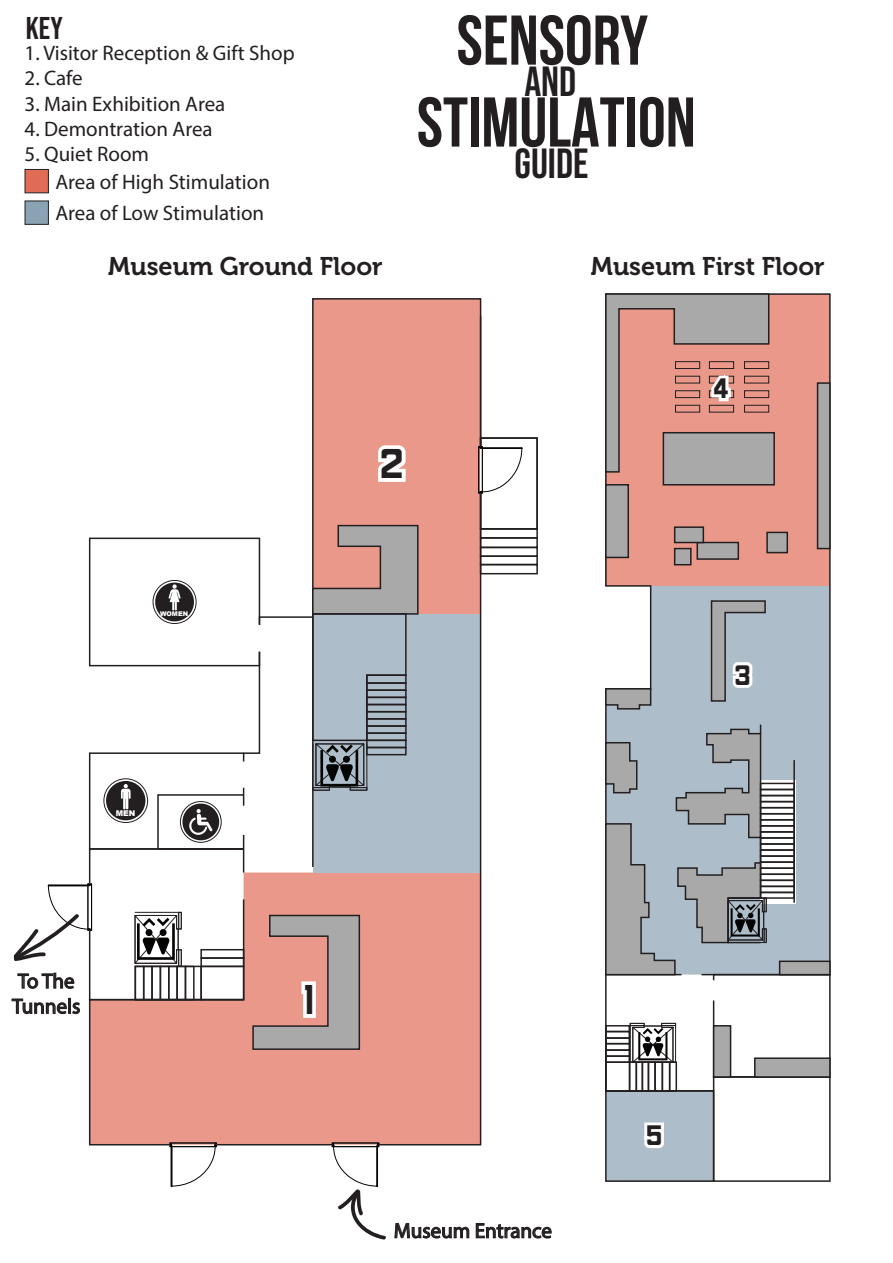
<style>
.page{position:relative;width:893px;height:1263px;background:#fff}
.page>*{position:absolute;margin:0;border:0;box-sizing:border-box;transform-origin:0 0}
.t1{font:700 70.2px/81.9px "Bebas Neue";color:#231f20;text-align:center}
.t2{font:42.9px "Carre";color:#231f20}
.t3{font:42.15px "Bebas Neue";color:#231f20}
.t4{font:31.5px "Bebas Neue";color:#231f20}
.t5{font:29.1px "Carre";color:#231f20}
.t6{font:25.5px "Museo 700";color:#231f20}
.t7{font:21px/31.5px "Myriad Pro";color:#231f20}
.t8{font:900 7.95px "Arial";color:#fff}
.t9{font:900 6.45px "Arial";color:#fff}
</style>
<div class="page">
<div style="left:606px;top:1091px;width:108px;height:90px;background:#adbeca"></div>
<div style="left:713px;top:1076px;width:118px;height:106px;border:2px solid #231f20"></div>
<svg style="left:605px;top:293px;width:226px;height:431px;background:#d1aca9"></svg>
<svg style="left:605px;top:687px;width:47px;height:23px"></svg>
<div style="left:605px;top:484px;width:24px;height:74px;background:#a8a9a8;border:2px solid #231f20"></div>
<div style="left:663px;top:432px;width:112px;height:53px;background:#a8a9a8;border:2px solid #231f20"></div>
<div style="left:766px;top:532px;width:22px;height:21px;background:#a8a9a8;border:2px solid #231f20"></div>
<div style="left:674px;top:548px;width:18px;height:17px;background:#a8a9a8;border:2px solid #231f20"></div>
<div style="left:696px;top:542px;width:43px;height:18px;background:#a8a9a8;border:2px solid #231f20"></div>
<div style="left:674px;top:526px;width:30px;height:17px;background:#a8a9a8;border:2px solid #231f20"></div>
<div style="left:817px;top:382px;width:14px;height:167px;background:#a8a9a8;border:2px solid #231f20"></div>
<div style="left:605px;top:1090px;width:109px;height:92px;border:2px solid #231f20"></div>
<svg style="left:644px;top:1122px;width:20px;height:27px"></svg>
<svg style="left:605px;top:293px;width:165px;height:180px;background:#c2978f"></svg>
<svg style="left:710px;top:599px;width:57px;height:103px;background:#a7b0b7"></svg>
<div style="left:245px;top:872px;width:132px;height:272px;background:#e99889"></div>
<div style="left:313px;top:614px;width:167px;height:258px;background:#adbeca"></div>
<div style="left:89px;top:752px;width:155px;height:98px;border:2px solid #231f20"></div>
<svg style="left:261px;top:298px;width:221px;height:320px"></svg>
<hr style="left:217px;top:1144px;width:115px;height:1px;background:#231f20">
<svg style="left:377px;top:492px;width:105px;height:654px"></svg>
<hr style="left:312px;top:617px;width:2px;height:250px;background:#231f20">
<div style="left:480px;top:537px;width:58px;height:11px;border:2px solid #231f20"></div>
<div style="left:480px;top:547px;width:58px;height:10px;border:2px solid #231f20"></div>
<div style="left:480px;top:555px;width:58px;height:10px;border:2px solid #231f20"></div>
<div style="left:480px;top:564px;width:58px;height:10px;border:2px solid #231f20"></div>
<div style="left:157px;top:794px;width:87px;height:56px;border:2px solid #231f20"></div>
<hr style="left:480px;top:316px;width:1px;height:131px;background:#231f20">
<svg style="left:478px;top:437px;width:60px;height:93px"></svg>
<div style="left:312px;top:787px;width:18px;height:3px;border:1px solid #231f20"></div>
<svg style="left:252px;top:914px;width:109px;height:137px;background:#c09b94"></svg>
<svg style="left:372px;top:442px;width:40px;height:44px"></svg>
<svg style="left:331px;top:1142px;width:56px;height:98px"></svg>
<svg style="left:394px;top:1223px;width:158px;height:16px"></svg>
<div style="left:25px;top:169px;width:24px;height:24px;background:#e06c56;border:1px solid #231f20"></div>
<div style="left:25px;top:201px;width:24px;height:24px;background:#8aa3b4;border:1px solid #231f20"></div>
<svg style="left:311px;top:524px;width:108px;height:264px"></svg>
<svg style="left:11px;top:847px;width:234px;height:340px"></svg>
<svg style="left:180px;top:801px;width:41px;height:41px"></svg>
<div style="left:180px;top:801px;width:42px;height:42px;border:1px solid #231f20;border-radius:50%"></div>
<div style="left:182px;top:803px;width:37px;height:37px;background:#231f20;border-radius:50%"></div>
<svg style="left:189px;top:809px;width:23px;height:26px"></svg>
<svg style="left:88px;top:537px;width:173px;height:226px"></svg>
<svg style="left:104px;top:779px;width:44px;height:43px"></svg>
<div style="left:104px;top:778px;width:44px;height:45px;border:1px solid #231f20;border-radius:50%"></div>
<div style="left:106px;top:781px;width:39px;height:39px;background:#231f20;border-radius:50%"></div>
<svg style="left:121px;top:784px;width:10px;height:25px"></svg>
<svg style="left:605px;top:724px;width:226px;height:368px"></svg>
<h3 class="t4" style="left:26px;top:10px;width:38px">Key</h3>
<p class="t7" style="left:25px;top:37px;width:272px">1. Visitor Reception &amp; Gift Shop</p>
<p class="t7" style="left:25px;top:62px;width:60px">2. Cafe</p>
<p class="t7" style="left:25px;top:87px;width:202px">3. Main Exhibition Area</p>
<p class="t7" style="left:25px;top:113px;width:190px">4. Demontration Area</p>
<p class="t7" style="left:25px;top:138px;width:126px">5. Quiet Room</p>
<p class="t7" style="left:55px;top:166px;width:216px">Area of High Stimulation<br>Area of Low Stimulation</p>
<p class="t6" style="left:108px;top:252px;width:276px">Museum Ground Floor</p>
<h1 class="t1" style="left:417px;top:-1px;width:280px">SENSORY<br>STIMULATION</h1>
<h3 class="t3" style="left:515px;top:140px;width:75px">GUIDE</h3>
<h3 class="t3" style="left:524px;top:58px;width:53px">And</h3>
<p class="t6" style="left:591px;top:252px;width:235px">Museum First Floor</p>
<h2 class="t2" style="left:379px;top:438px;width:28px">2</h2>
<h3 class="t5" style="left:712px;top:371px;width:19px">4</h3>
<p class="t9" style="left:160px;top:609px;width:29px">WOMEN</p>
<p class="t8" style="left:116px;top:808px;width:21px">MEN</p>
<h3 class="t5" style="left:733px;top:658px;width:20px">3</h3>
<p class="t7" style="left:12px;top:968px;width:70px;line-height:25.2px">To The<br>Tunnels</p>
<h2 class="t2" style="left:302px;top:974px;width:14px">1</h2>
<h3 class="t5" style="left:645px;top:1118px;width:19px">5</h3>
<p class="t7" style="left:394px;top:1214px;width:160px">Museum Entrance</p>
</div>
